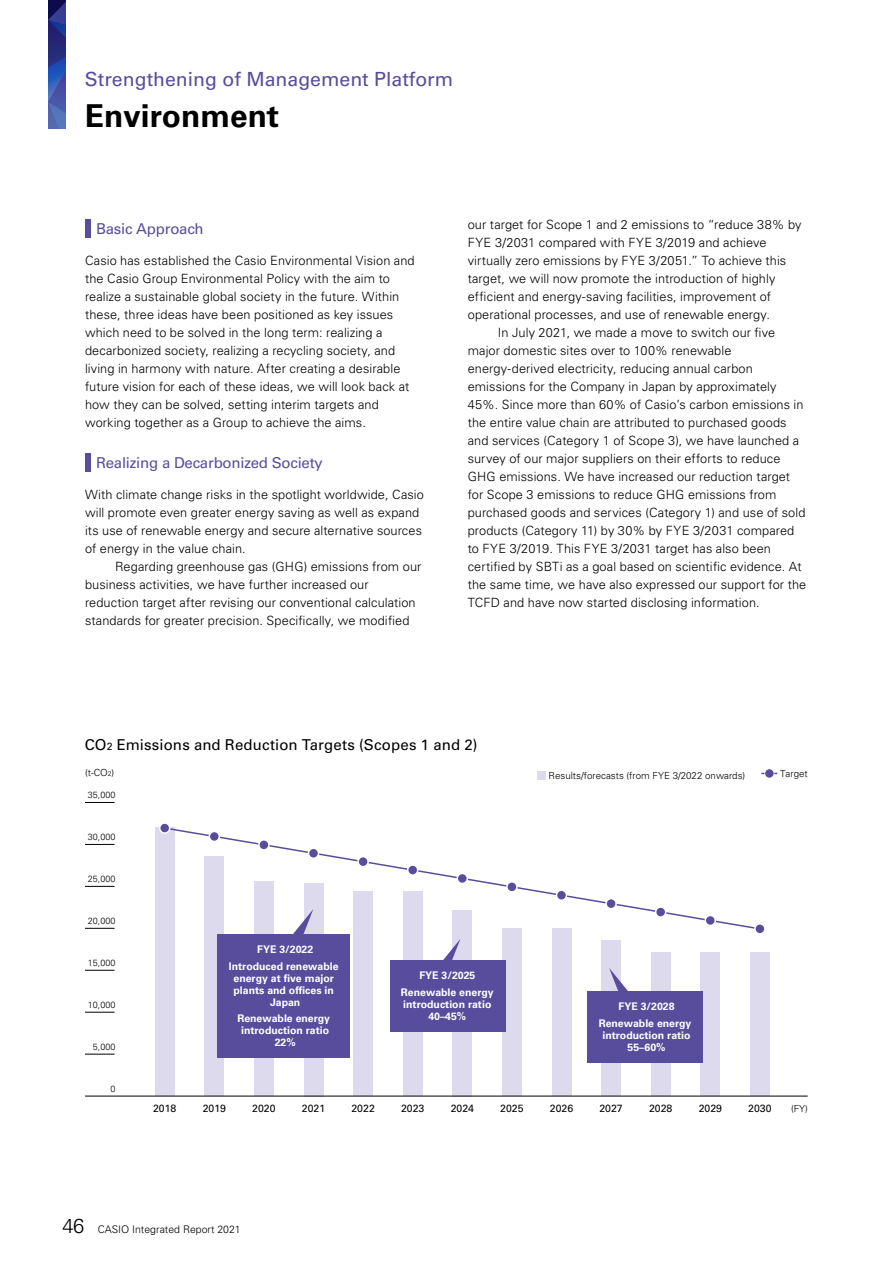
<style>
.page{position:relative;width:893px;height:1263px;background:#fff}
.page>*{position:absolute;margin:0;border:0;box-sizing:border-box;transform-origin:0 0}
.t1{font:700 31.5px "Univers LT Std";color:#000}
.t2{font:19.5px "Univers LT Std";color:#584d9d}
.t3{font:15px "Univers LT Std";letter-spacing:.01em;color:#000}
.t4{font:15px "Univers LT Std";letter-spacing:-.015em;color:#584d9d}
.t5{font:300 12.75px/18px "Univers LT Std";letter-spacing:.005em;color:#000}
.t6{font:700 10.5px/12px "Univers LT Std";color:#fff;text-align:center}
.t7{font:10.5px "Univers LT Std";color:#000}
.t8{font:300 10.5px "Univers LT Std";color:#000}
.t9{font:300 9.75px "Univers LT Std";color:#000}
.t10{font:300 9px "Univers LT Std";color:#000}
.s1{font-size:10.5px}
.s2{font-size:6.9px}
.s3{font-size:20.25px}
</style>
<div class="page">
<div style="left:750px;top:952px;width:20px;height:144px;background:#dddaed"></div>
<div style="left:700px;top:952px;width:20px;height:144px;background:#dddaed"></div>
<div style="left:651px;top:952px;width:20px;height:144px;background:#dddaed"></div>
<div style="left:601px;top:940px;width:20px;height:156px;background:#dddaed"></div>
<div style="left:552px;top:928px;width:19px;height:168px;background:#dddaed"></div>
<div style="left:502px;top:928px;width:20px;height:168px;background:#dddaed"></div>
<div style="left:452px;top:910px;width:20px;height:186px;background:#dddaed"></div>
<div style="left:403px;top:892px;width:20px;height:204px;background:#dddaed"></div>
<div style="left:353px;top:892px;width:20px;height:204px;background:#dddaed"></div>
<div style="left:304px;top:883px;width:19px;height:213px;background:#dddaed"></div>
<div style="left:254px;top:882px;width:20px;height:214px;background:#dddaed"></div>
<div style="left:204px;top:856px;width:20px;height:240px;background:#dddaed"></div>
<div style="left:155px;top:827px;width:20px;height:269px;background:#dddaed"></div>
<svg style="left:48px;top:0;width:17px;height:128px;background:#314395"></svg>
<div style="left:85px;top:219px;width:5px;height:19px;background:#584d9d"></div>
<div style="left:85px;top:453px;width:5px;height:19px;background:#584d9d"></div>
<div style="left:218px;top:934px;width:132px;height:124px;background:#584d9d"></div>
<div style="left:588px;top:991px;width:115px;height:72px;background:#584d9d"></div>
<div style="left:390px;top:960px;width:115px;height:71px;background:#584d9d"></div>
<hr style="left:85px;top:802px;width:30px;height:1px;background:#000">
<hr style="left:85px;top:844px;width:30px;height:1px;background:#000">
<hr style="left:85px;top:886px;width:30px;height:1px;background:#000">
<hr style="left:85px;top:928px;width:30px;height:1px;background:#000">
<hr style="left:85px;top:970px;width:30px;height:1px;background:#000">
<hr style="left:85px;top:1012px;width:30px;height:1px;background:#000">
<hr style="left:85px;top:1096px;width:723px;height:1px;background:#000">
<hr style="left:85px;top:1054px;width:30px;height:1px;background:#000">
<svg style="left:761px;top:768px;width:16px;height:10px"></svg>
<svg style="left:159px;top:823px;width:606px;height:171px"></svg>
<div style="left:538px;top:771px;width:8px;height:8px;background:#dddaed"></div>
<h2 class="t2" style="left:85px;top:67px;width:370px">Strengthening of Management Platform</h2>
<h1 class="t1" style="left:85px;top:97px;width:196px">Environment</h1>
<p class="t4" style="left:96px;top:219px;width:109px">Basic Approach</p>
<p class="t5" style="left:85px;top:251px;width:331px">Casio has established the Casio Environmental Vision and the Casio Group Environmental Policy with the aim to realize a sustainable global society in the future. Within these, three ideas have been positioned as key issues which need to be solved in the long term: realizing a decarbonized society, realizing a recycling society, and living in harmony with nature. After creating a desirable future vision for each of these ideas, we will look back at how they can be solved, setting interim targets and working together as a Group to achieve the aims.</p>
<p class="t4" style="left:96px;top:453px;width:228px">Realizing a Decarbonized Society</p>
<p class="t5" style="left:85px;top:485px;width:340px">With climate change risks in the spotlight worldwide, Casio will promote even greater energy saving as well as expand its use of renewable energy and secure alternative sources of energy in the value chain.</p>
<p class="t5" style="left:85px;top:557px;width:338px;text-indent:30px">Regarding greenhouse gas (GHG) emissions from our business activities, we have further increased our reduction target after revising our conventional calculation standards for greater precision. Specifically, we modified</p>
<p class="t5" style="left:468px;top:215px;width:335px">our target for Scope 1 and 2 emissions to “reduce 38% by</p>
<p class="t5" style="left:468px;top:233px;width:300px">FYE 3/2031 compared with FYE 3/2019 and achieve</p>
<p class="t5" style="left:468px;top:251px;width:320px">virtually zero emissions by FYE 3/2051.” To achieve this</p>
<p class="t5" style="left:468px;top:269px;width:309px">target, we will now promote the introduction of highly</p>
<p class="t5" style="left:468px;top:287px;width:305px">efficient and energy-saving facilities, improvement of</p>
<p class="t5" style="left:468px;top:305px;width:304px">operational processes, and use of renewable energy.</p>
<p class="t5" style="left:498px;top:323px;width:279px">In July 2021, we made a move to switch our five</p>
<p class="t5" style="left:468px;top:341px;width:265px">major domestic sites over to 100% renewable</p>
<p class="t5" style="left:468px;top:359px;width:287px">energy-derived electricity, reducing annual carbon</p>
<p class="t5" style="left:468px;top:377px;width:310px">emissions for the Company in Japan by approximately</p>
<p class="t5" style="left:468px;top:395px;width:337px">45%. Since more than 60% of Casio’s carbon emissions in</p>
<p class="t5" style="left:468px;top:413px;width:320px">the entire value chain are attributed to purchased goods</p>
<p class="t5" style="left:468px;top:431px;width:333px">and services (Category 1 of Scope 3), we have launched a</p>
<p class="t5" style="left:468px;top:449px;width:314px">survey of our major suppliers on their efforts to reduce</p>
<p class="t5" style="left:468px;top:467px;width:324px">GHG emissions. We have increased our reduction target</p>
<p class="t5" style="left:468px;top:485px;width:310px">for Scope 3 emissions to reduce GHG emissions from</p>
<p class="t5" style="left:468px;top:503px;width:339px">purchased goods and services (Category 1) and use of sold</p>
<p class="t5" style="left:468px;top:521px;width:328px">products (Category 11) by 30% by FYE 3/2031 compared</p>
<p class="t5" style="left:468px;top:539px;width:305px">to FYE 3/2019. This FYE 3/2031 target has also been</p>
<p class="t5" style="left:468px;top:557px;width:335px">certified by SBTi as a goal based on scientific evidence. At</p>
<p class="t5" style="left:468px;top:575px;width:340px">the same time, we have also expressed our support for the</p>
<p class="t5" style="left:468px;top:593px;width:293px">TCFD and have now started disclosing information.</p>
<p class="t3" style="left:85px;top:736px;width:394px">CO<span class="s1">2</span> Emissions and Reduction Targets (Scopes 1 and 2)</p>
<p class="t9" style="left:85px;top:767px;width:31px">(t-CO<span class="s2">2</span>)</p>
<p class="t9" style="left:780px;top:768px;width:29px">Target</p>
<p class="t9" style="left:549px;top:769px;width:198px">Results/forecasts (from FYE 3/2022 onwards)</p>
<p class="t10" style="left:88px;top:790px;width:29px">35,000</p>
<p class="t10" style="left:88px;top:832px;width:29px">30,000</p>
<p class="t10" style="left:88px;top:874px;width:29px">25,000</p>
<p class="t10" style="left:88px;top:916px;width:29px">20,000</p>
<p class="t10" style="left:88px;top:958px;width:29px">15,000</p>
<p class="t10" style="left:88px;top:999px;width:29px">10,000</p>
<p class="t10" style="left:93px;top:1041px;width:24px">5,000</p>
<p class="t10" style="left:110px;top:1083px;width:7px">0</p>
<p class="t6" style="left:229px;top:941px;width:111px;line-height:16.5px">FYE 3/2022<br>Introduced renewable</p>
<p class="t6" style="left:234px;top:972px;width:102px">energy at five major plants and offices in<br>Japan</p>
<p class="t6" style="left:237px;top:1012px;width:94px">Renewable energy introduction ratio<br>22%</p>
<p class="t6" style="left:401px;top:967px;width:94px;line-height:16.5px">FYE 3/2025<br>Renewable energy</p>
<p class="t6" style="left:403px;top:998px;width:90px">introduction ratio<br>40–45%</p>
<p class="t6" style="left:599px;top:998px;width:94px;line-height:16.5px">FYE 3/2028<br>Renewable energy</p>
<p class="t6" style="left:602px;top:1029px;width:90px">introduction ratio<br>55–60%</p>
<p class="t7" style="left:153px;top:1102px;width:25px">2018</p>
<p class="t7" style="left:203px;top:1102px;width:25px">2019</p>
<p class="t7" style="left:252px;top:1102px;width:25px">2020</p>
<p class="t7" style="left:302px;top:1102px;width:25px">2021</p>
<p class="t7" style="left:351px;top:1102px;width:25px">2022</p>
<p class="t7" style="left:401px;top:1102px;width:25px">2023</p>
<p class="t7" style="left:451px;top:1102px;width:25px">2024</p>
<p class="t7" style="left:500px;top:1102px;width:25px">2025</p>
<p class="t7" style="left:550px;top:1102px;width:25px">2026</p>
<p class="t7" style="left:599px;top:1102px;width:25px">2027</p>
<p class="t7" style="left:649px;top:1102px;width:25px">2028</p>
<p class="t7" style="left:699px;top:1102px;width:25px">2029</p>
<p class="t7" style="left:748px;top:1102px;width:25px">2030</p>
<p class="t9" style="left:791px;top:1102px;width:18px">(FY)</p>
<p class="t8" style="left:62px;top:1223px;width:180px"><span class="s3">46</span> CASIO Integrated Report 2021</p>
</div>
